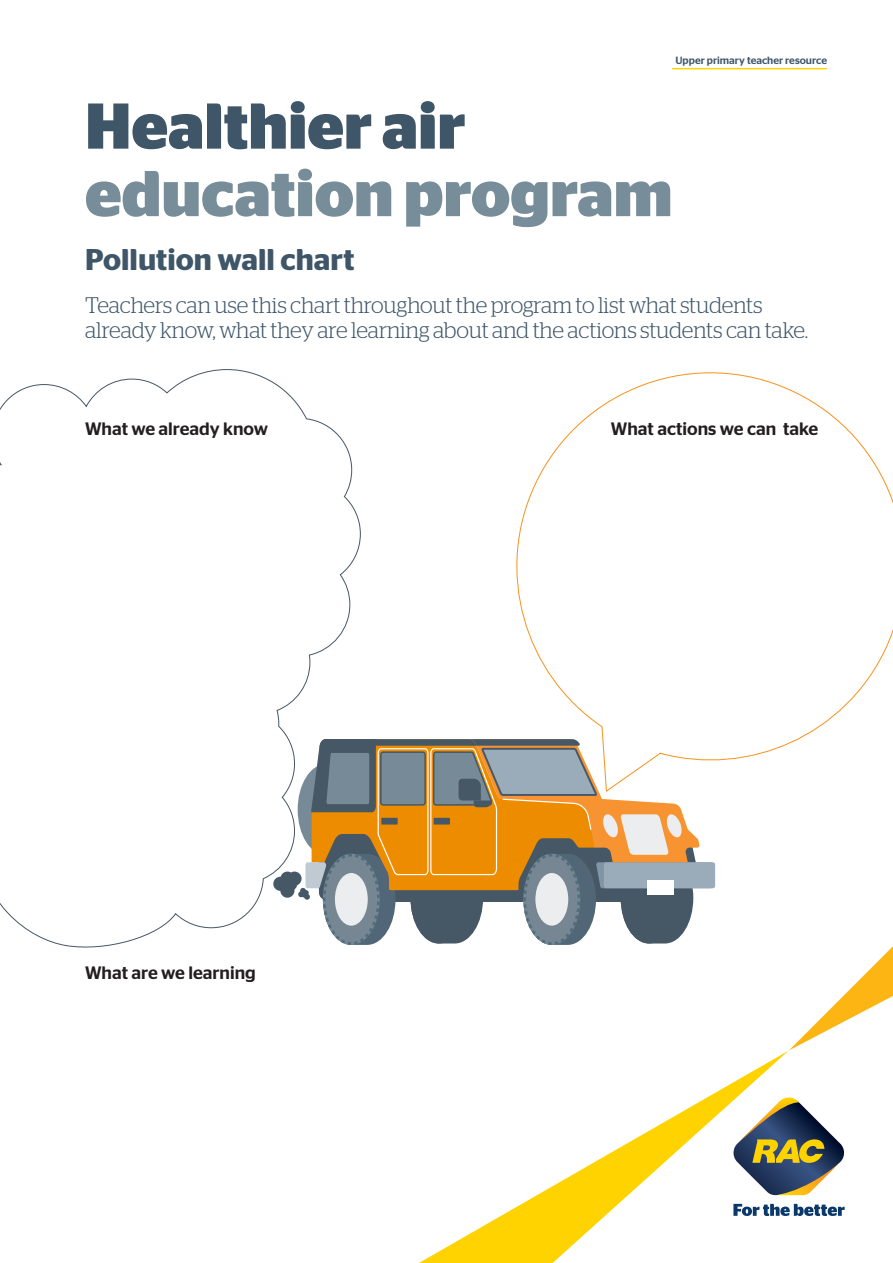
<style>
.page{position:relative;width:893px;height:1263px;background:#fff}
.page>*{position:absolute;margin:0;border:0;box-sizing:border-box;transform-origin:0 0}
.t1{font:700 64.5px/67.5px "Stag Sans";color:#778d9a}
.t2{font:600 30px "Stag Sans";color:#3e5668}
.Intro{font:300 22.5px/25.5px "Stag";letter-spacing:-.01em;color:#3e5668}
.Body{font:500 18px "Stag Sans";color:#231f20}
.t3{font:500 10.5px "Stag Sans";color:#3e5668}
.s1{color:#3e5668}
</style>
<div class="page">
<svg style="left:361px;top:739px;width:352px;height:206px"></svg>
<svg style="left:493px;top:372px;width:400px;height:420px"></svg>
<svg style="left:0;top:369px;width:361px;height:579px"></svg>
<svg style="left:419px;top:1083px;width:312px;height:180px"></svg>
<svg style="left:731px;top:946px;width:162px;height:270px"></svg>
<hr style="left:673px;top:68px;width:153px;height:1px;background:#ffd300">
<p class="t3" style="left:675px;top:54px;width:153px">Upper primary teacher resource</p>
<h1 class="t1" style="left:85px;top:93px;width:589px"><span class="s1">Healthier air </span>education program</h1>
<h2 class="t2" style="left:85px;top:243px;width:271px">Pollution wall chart</h2>
<p class="Intro" style="left:85px;top:292px;width:724px">Teachers can use this chart throughout the program to list what students already know, what they are learning about and the actions students can take.</p>
<p class="Body" style="left:85px;top:418px;width:185px">What we already know</p>
<p class="Body" style="left:611px;top:418px;width:209px">What actions we can take</p>
<p class="Body" style="left:85px;top:962px;width:172px">What are we learning</p>
</div>
